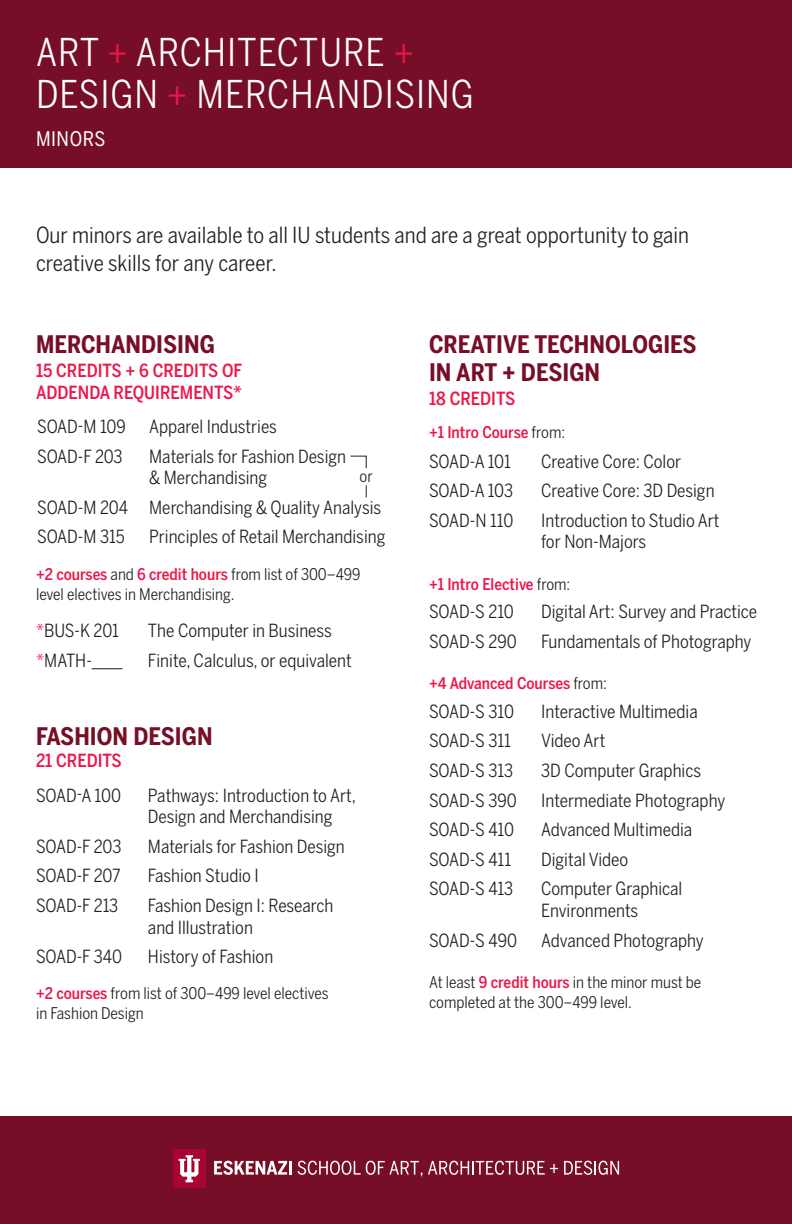
<style>
.page{position:relative;width:792px;height:1224px;background:#fff}
.page>*{position:absolute;margin:0;border:0;box-sizing:border-box;transform-origin:0 0}
.t1{font:38px/42px "Benton Sans Cond";letter-spacing:.025em;color:#fff}
.t2{font:700 24px/28px "Benton Sans Cond";color:#770e28}
.t3{font:22px "Benton Sans Cond";color:#231f20}
.t4{font:20px "Benton Sans Cond";letter-spacing:.025em;color:#fff}
.t5{font:18px/21.6px "Benton Sans Cond";color:#231f20}
.t6{font:500 18px/21.6px "Benton Sans Cond";color:#ed164b}
.t7{font:16px/20px "Benton Sans Cond";color:#231f20}
.t8{font:500 16px "Benton Sans Cond";color:#ed164b}
.s1{color:#ed164b}
.s2{font-weight:500;color:#ed164b}
.s3{font-weight:400;color:#231f20}
</style>
<div class="page">
<svg style="left:366px;top:485px;width:1px;height:12px"></svg>
<div style="left:0;top:0;width:792px;height:167px;background:#770e28"></div>
<svg style="left:350px;top:455px;width:17px;height:14px"></svg>
<div style="left:0;top:1116px;width:792px;height:108px;background:#770e28"></div>
<div style="left:173px;top:1150px;width:33px;height:38px;background:#a90332"></div>
<svg style="left:179px;top:1155px;width:21px;height:27px"></svg>
<svg style="left:214px;top:1161px;width:73px;height:14px"></svg>
<hr style="left:289px;top:1161px;width:3px;height:14px;background:#fff">
<svg style="left:297px;top:1161px;width:125px;height:15px"></svg>
<svg style="left:428px;top:1161px;width:130px;height:14px"></svg>
<svg style="left:564px;top:1161px;width:55px;height:14px"></svg>
<p class="t1" style="left:36px;top:31px;width:439px">ART <span class="s1">+</span> ARCHITECTURE <span class="s1">+<br></span>DESIGN <span class="s1">+</span> MERCHANDISING</p>
<p class="t4" style="left:36px;top:127px;width:71px">MINORS</p>
<p class="t3" style="left:36px;top:221px;width:655px">Our minors are available to all IU students and are a great opportunity to gain</p>
<p class="t3" style="left:36px;top:249px;width:242px">creative skills for any career.</p>
<h1 class="t2" style="left:36px;top:331px;width:180px">MERCHANDISING</h1>
<p class="t6" style="left:36px;top:360px;width:208px">15 CREDITS + 6 CREDITS OF<br>ADDENDA REQUIREMENTS*</p>
<p class="t5" style="left:37px;top:416px;width:90px">SOAD-M 109</p>
<p class="t5" style="left:149px;top:416px;width:129px">Apparel Industries</p>
<p class="t5" style="left:37px;top:445px;width:87px">SOAD-F 203</p>
<p class="t5" style="left:149px;top:445px;width:198px">Materials for Fashion Design</p>
<p class="t5" style="left:149px;top:467px;width:119px">&amp; Merchandising</p>
<p class="t7" style="left:360px;top:466px;width:15px">or</p>
<p class="t5" style="left:37px;top:492px;width:346px;line-height:29.6px">SOAD-M 204 Merchandising &amp; Quality Analysis<br>SOAD-M 315</p>
<p class="t5" style="left:149px;top:526px;width:238px">Principles of Retail Merchandising</p>
<p class="t7" style="left:36px;top:564px;width:326px"><span class="s2">+2 courses</span> and <span class="s2">6 credit hours</span> from list of 300–499 level electives in Merchandising.</p>
<p class="t5" style="left:36px;top:620px;width:85px"><span class="s1">*</span>BUS-K 201</p>
<p class="t5" style="left:148px;top:620px;width:185px">The Computer in Business</p>
<p class="t5" style="left:36px;top:649px;width:88px"><span class="s1">*</span>MATH-____</p>
<p class="t5" style="left:148px;top:649px;width:205px">Finite, Calculus, or equivalent</p>
<h1 class="t2" style="left:36px;top:723px;width:178px">FASHION DESIGN</h1>
<p class="t6" style="left:36px;top:750px;width:87px">21 CREDITS</p>
<p class="t5" style="left:36px;top:784px;width:87px">SOAD-A 100</p>
<p class="t5" style="left:148px;top:784px;width:210px">Pathways: Introduction to Art,<br>Design and Merchandising</p>
<p class="t5" style="left:36px;top:835px;width:87px">SOAD-F 203</p>
<p class="t5" style="left:148px;top:835px;width:198px">Materials for Fashion Design</p>
<p class="t5" style="left:36px;top:865px;width:86px">SOAD-F 207</p>
<p class="t5" style="left:148px;top:865px;width:112px">Fashion Studio I</p>
<p class="t5" style="left:36px;top:895px;width:84px">SOAD-F 213</p>
<p class="t5" style="left:148px;top:895px;width:187px">Fashion Design I: Research and Illustration</p>
<p class="t5" style="left:36px;top:946px;width:88px">SOAD-F 340</p>
<p class="t5" style="left:148px;top:946px;width:127px">History of Fashion</p>
<p class="t7" style="left:36px;top:983px;width:294px"><span class="s2">+2 courses</span> from list of 300–499 level electives in Fashion Design</p>
<h1 class="t2" style="left:429px;top:331px;width:269px">CREATIVE TECHNOLOGIES<br>IN ART + DESIGN</h1>
<p class="t6" style="left:429px;top:388px;width:88px">18 CREDITS</p>
<p class="t8" style="left:429px;top:422px;width:138px">+1 Intro Course <span class="s3">from:</span></p>
<p class="t5" style="left:429px;top:450px;width:83px">SOAD-A 101</p>
<p class="t5" style="left:541px;top:450px;width:142px">Creative Core: Color</p>
<p class="t5" style="left:429px;top:480px;width:85px">SOAD-A 103</p>
<p class="t5" style="left:541px;top:480px;width:175px">Creative Core: 3D Design</p>
<p class="t5" style="left:429px;top:509px;width:86px">SOAD-N 110</p>
<p class="t5" style="left:541px;top:509px;width:180px">Introduction to Studio Art</p>
<p class="t5" style="left:541px;top:531px;width:107px">for Non-Majors</p>
<p class="t8" style="left:429px;top:574px;width:143px">+1 Intro Elective <span class="s3">from:</span></p>
<p class="t5" style="left:429px;top:601px;width:86px">SOAD-S 210</p>
<p class="t5" style="left:541px;top:601px;width:218px">Digital Art: Survey and Practice</p>
<p class="t5" style="left:429px;top:630px;width:89px">SOAD-S 290</p>
<p class="t5" style="left:541px;top:630px;width:212px">Fundamentals of Photography</p>
<p class="t8" style="left:429px;top:673px;width:179px">+4 Advanced Courses <span class="s3">from:</span></p>
<p class="t5" style="left:429px;top:700px;width:86px">SOAD-S 310</p>
<p class="t5" style="left:541px;top:700px;width:158px">Interactive Multimedia</p>
<p class="t5" style="left:429px;top:730px;width:83px">SOAD-S 311</p>
<p class="t5" style="left:541px;top:730px;width:66px">Video Art</p>
<p class="t5" style="left:429px;top:760px;width:86px">SOAD-S 313</p>
<p class="t5" style="left:541px;top:760px;width:161px">3D Computer Graphics</p>
<p class="t5" style="left:429px;top:789px;width:89px">SOAD-S 390</p>
<p class="t5" style="left:541px;top:789px;width:186px">Intermediate Photography</p>
<p class="t5" style="left:429px;top:819px;width:87px">SOAD-S 410</p>
<p class="t5" style="left:541px;top:819px;width:153px">Advanced Multimedia</p>
<p class="t5" style="left:429px;top:848px;width:84px">SOAD-S 411</p>
<p class="t5" style="left:541px;top:848px;width:89px">Digital Video</p>
<p class="t5" style="left:429px;top:878px;width:86px">SOAD-S 413</p>
<p class="t5" style="left:541px;top:878px;width:143px">Computer Graphical</p>
<p class="t5" style="left:541px;top:900px;width:99px">Environments</p>
<p class="t5" style="left:429px;top:929px;width:89px">SOAD-S 490</p>
<p class="t5" style="left:541px;top:929px;width:164px">Advanced Photography</p>
<p class="t7" style="left:429px;top:972px;width:274px">At least <span class="s2">9 credit hours</span> in the minor must be completed at the 300–499 level.</p>
</div>
